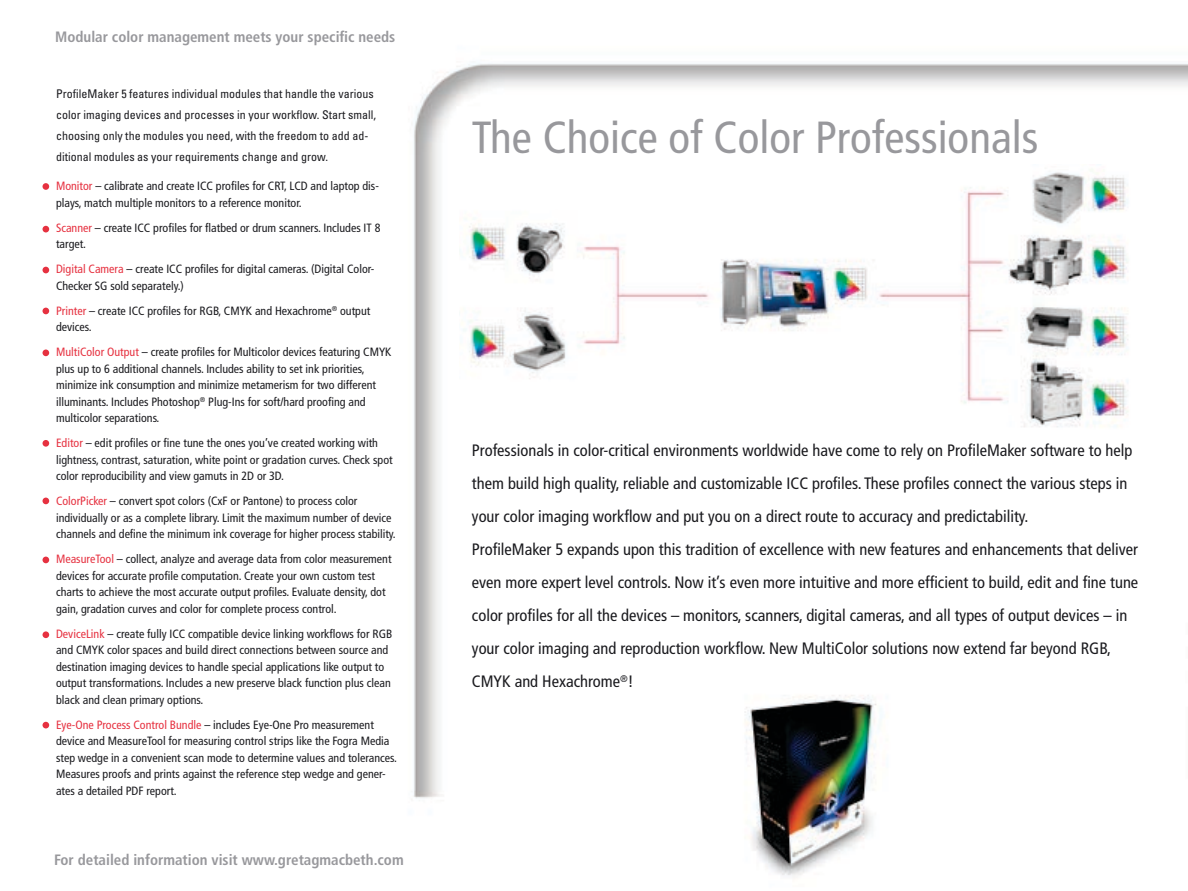
<style>
.page{position:relative;width:1188px;height:891px;background:#fff}
.page>*{position:absolute;margin:0;border:0;box-sizing:border-box;transform-origin:0 0}
.t1{font:condensed 45px "Frutiger";color:#98989c}
.t2{font:condensed 16.5px/33px "Frutiger";color:#1a1a1e}
.t3{font:700 condensed 15px "Frutiger";color:#98989c}
.t4{font:condensed 12px/16.5px "Frutiger";color:#1a1a1e}
.t5{font:condensed 12px/21px "Univers";color:#1a1a1e}
.s1{color:#e63140}
</style>
<div class="page">
<img style="left:42px;top:62px;width:1146px;height:815px">
<div style="left:43px;top:183px;width:6px;height:7px;background:#e63140;border-radius:50%"></div>
<svg style="left:43px;top:226px;width:6px;height:6px"></svg>
<svg style="left:43px;top:267px;width:6px;height:6px"></svg>
<svg style="left:43px;top:308px;width:6px;height:6px"></svg>
<svg style="left:43px;top:350px;width:6px;height:6px"></svg>
<div style="left:43px;top:440px;width:6px;height:7px;background:#e63140;border-radius:50%"></div>
<svg style="left:43px;top:498px;width:6px;height:6px"></svg>
<svg style="left:43px;top:557px;width:6px;height:6px"></svg>
<div style="left:43px;top:631px;width:6px;height:7px;background:#e63140;border-radius:50%"></div>
<svg style="left:43px;top:722px;width:6px;height:6px"></svg>
<img style="left:459px;top:165px;width:687px;height:269px">
<p class="t3" style="left:55px;top:28px;width:342px">Modular color management meets your specific needs</p>
<p class="t5" style="left:56px;top:83px;width:322px">ProfileMaker 5 features individual modules that handle the various color imaging devices and processes in your workflow. Start small, choosing only the modules you need, with the freedom to add ad&shy;ditional modules as your requirements change and grow.</p>
<p class="t4" style="left:56px;top:178px;width:324px"><span class="s1">Monitor</span> – calibrate and create ICC profiles for CRT, LCD and laptop dis&shy;plays, match multiple monitors to a reference monitor.</p>
<p class="t4" style="left:56px;top:220px;width:326px"><span class="s1">Scanner</span> – create ICC profiles for flatbed or drum scanners. Includes IT 8 target.</p>
<p class="t4" style="left:56px;top:261px;width:320px"><span class="s1">Digital Camera</span> – create ICC profiles for digital cameras. (Digital Color-<br>Checker SG sold separately.)</p>
<p class="t4" style="left:56px;top:303px;width:316px"><span class="s1">Printer</span> – create ICC profiles for RGB, CMYK and Hexachrome<sup>®</sup> output devices.</p>
<p class="t4" style="left:56px;top:344px;width:337px"><span class="s1">MultiColor Output</span> – create profiles for Multicolor devices featuring CMYK plus up to 6 additional channels. Includes ability to set ink priorities, minimize ink consumption and minimize metamerism for two different illuminants. Includes Photoshop<sup>®</sup> Plug-Ins for soft/hard proofing and multicolor separations.</p>
<p class="t4" style="left:56px;top:435px;width:338px"><span class="s1">Editor</span> – edit profiles or fine tune the ones you’ve created working with lightness, contrast, saturation, white point or gradation curves. Check spot color reproducibility and view gamuts in 2D or 3D.</p>
<p class="t4" style="left:56px;top:493px;width:341px"><span class="s1">ColorPicker</span> – convert spot colors (CxF or Pantone) to process color individually or as a complete library. Limit the maximum number of device channels and define the minimum ink coverage for higher process stability.</p>
<p class="t4" style="left:56px;top:551px;width:337px"><span class="s1">MeasureTool</span> – collect, analyze and average data from color measurement devices for accurate profile computation. Create your own custom test charts to achieve the most accurate output profiles. Evaluate density, dot gain, gradation curves and color for complete process control.</p>
<p class="t4" style="left:56px;top:626px;width:338px"><span class="s1">DeviceLink</span> – create fully ICC compatible device linking workflows for RGB and CMYK color spaces and build direct connections between source and destination imaging devices to handle special applications like output to output transformations. Includes a new preserve black function plus clean black and clean primary options.</p>
<p class="t4" style="left:56px;top:717px;width:343px"><span class="s1">Eye-One Process Control Bundle</span> – includes Eye-One Pro measurement device and MeasureTool for measuring control strips like the Fogra Media step wedge in a convenient scan mode to determine values and tolerances.<br>Measures proofs and prints against the reference step wedge and gener&shy;ates a detailed PDF report.</p>
<p class="t3" style="left:54px;top:851px;width:351px">For detailed information visit www.gretagmacbeth.com</p>
<p class="t1" style="left:472px;top:111px;width:568px">The Choice of Color Professionals</p>
<p class="t2" style="left:472px;top:434px;width:662px">Professionals in color-critical environments worldwide have come to rely on ProfileMaker software to help them build high quality, reliable and customizable ICC profiles. These profiles connect the various steps in your color imaging workflow and put you on a direct route to accuracy and predictability.</p>
<p class="t2" style="left:472px;top:533px;width:668px">ProfileMaker 5 expands upon this tradition of excellence with new features and enhancements that deliver even more expert level controls. Now it’s even more intuitive and more efficient to build, edit and fine tune color profiles for all the devices – monitors, scanners, digital cameras, and all types of output devices – in your color imaging and reproduction workflow. New MultiColor solutions now extend far beyond RGB, CMYK and Hexachrome<sup>®</sup>!</p>
</div>
